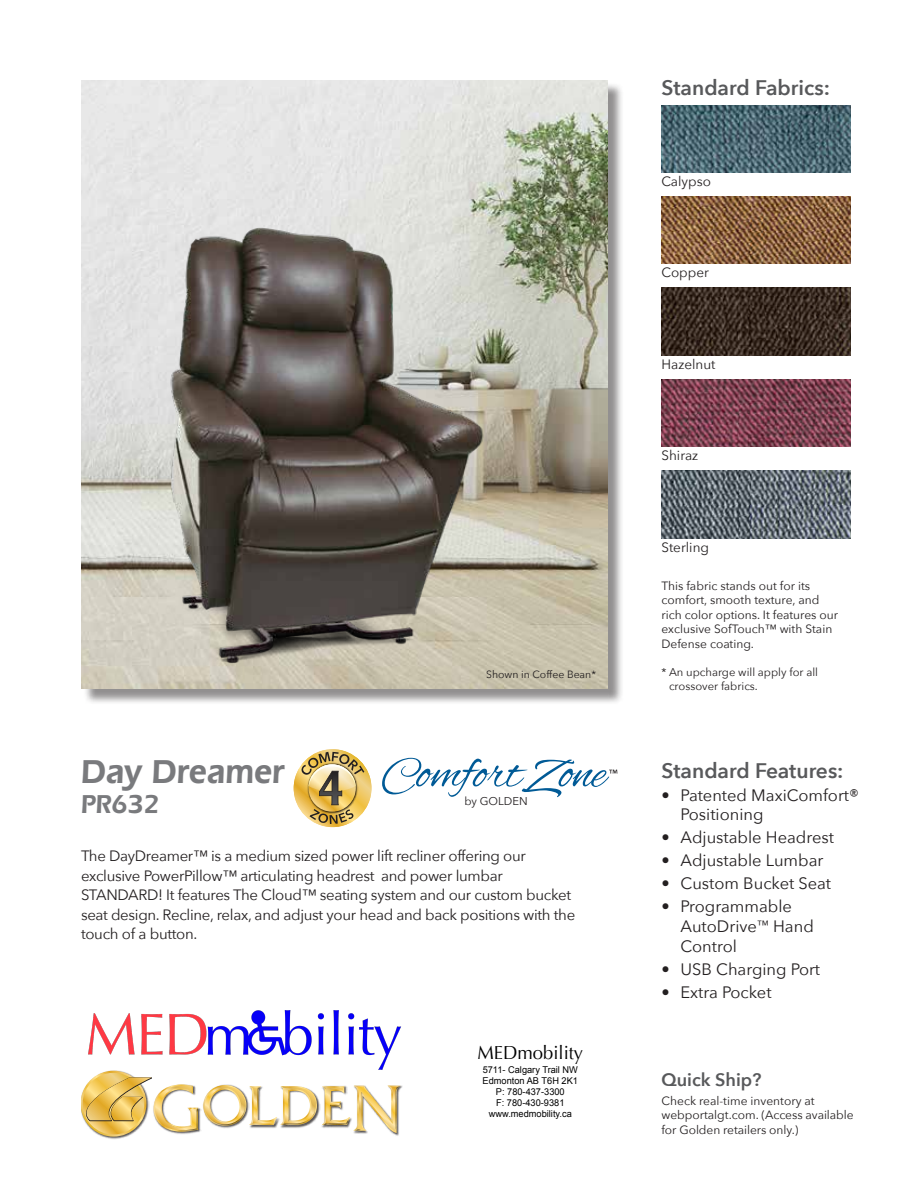
<style>
.page{position:relative;width:918px;height:1188px;background:#fff}
.page>*{position:absolute;margin:0;border:0;box-sizing:border-box;transform-origin:0 0}
.t1{font:600 34.5px "Eras IT Cby BT";color:#797a7d}
.t2{font:600 27px "Eras IT Cby BT";color:#797a7d}
.t3{font:600 21px "Avenir Next";color:#58595b}
.t4{font:18.75px "Optima";color:#000}
.t5{font:600 18px "Avenir Next";color:#58595b}
.t6{font:16.5px/19.8px "Avenir Next";color:#231f20}
.t7{font:15px/19.5px "Avenir Next";letter-spacing:-.02em;color:#231f20}
.t8{font:13.5px "Avenir Next";color:#231f20}
.t9{font:12px/14.4px "Avenir Next";color:#231f20}
.t10{font:11.25px/13.5px "Avenir Next";color:#231f20}
.t11{font:10.5px "Avenir Next";color:#231f20}
.t12{font:9.45px/10.9px "Arial";color:#000;text-align:center}
</style>
<div class="page">
<div style="left:83px;top:83px;width:541px;height:622px;background:#231f20;opacity:.5"></div>
<img style="left:81px;top:80px;width:527px;height:608px">
<svg style="left:382px;top:758px;width:235px;height:39px"></svg>
<svg style="left:294px;top:749px;width:77px;height:78px"></svg>
<svg style="left:302px;top:752px;width:62px;height:72px;background:#c8ad6c"></svg>
<img style="left:104px;top:1137px;width:21px;height:2px">
<svg style="left:81px;top:1084px;width:319px;height:53px"></svg>
<img style="left:139px;top:201px;width:366px;height:475px">
<img style="left:662px;top:105px;width:188px;height:67px">
<img style="left:662px;top:196px;width:188px;height:68px">
<img style="left:662px;top:288px;width:188px;height:67px">
<img style="left:662px;top:379px;width:188px;height:68px">
<img style="left:662px;top:471px;width:188px;height:67px">
<img style="left:87px;top:1010px;width:314px;height:74px">
<p class="t11" style="left:486px;top:668px;width:111px">Shown in Coffee Bean*</p>
<h1 class="t1" style="left:81px;top:751px;width:205px">Day Dreamer</h1>
<h2 class="t2" style="left:81px;top:788px;width:80px">PR632</h2>
<p class="t7" style="left:81px;top:847px;width:496px">The DayDreamer™ is a medium sized power lift recliner offering our exclusive PowerPillow™ articulating headrest and power lumbar STANDARD! It features The Cloud™ seating system and our custom bucket seat design. Recline, relax, and adjust your head and back positions with the touch of a button.</p>
<p class="t10" style="left:464px;top:795px;width:65px">by GOLDEN</p>
<p class="t4" style="left:477px;top:1041px;width:107px">MEDmobility</p>
<p class="t12" style="left:483px;top:1064px;width:97px">5711- Calgary Trail NW<br>Edmonton AB T6H 2K1<br>P: 780-437-3300<br>F: 780-430-9381 www.medmobility.ca</p>
<h3 class="t3" style="left:662px;top:74px;width:170px">Standard Fabrics:</h3>
<p class="t8" style="left:662px;top:172px;width:51px">Calypso</p>
<p class="t8" style="left:662px;top:264px;width:49px">Copper</p>
<p class="t8" style="left:662px;top:355px;width:55px">Hazelnut</p>
<p class="t8" style="left:662px;top:447px;width:38px">Shiraz</p>
<p class="t8" style="left:662px;top:538px;width:49px">Sterling</p>
<p class="t9" style="left:662px;top:579px;width:178px">This fabric stands out for its comfort, smooth texture, and rich color options. It features our exclusive SofTouch™ with Stain<br>Defense coating.</p>
<p class="t10" style="left:669px;top:666px;width:151px;text-indent:-8px">* An upcharge will apply for all crossover fabrics.</p>
<h3 class="t3" style="left:662px;top:757px;width:184px">Standard Features:</h3>
<p class="t6" style="left:680px;top:785px;width:180px;text-indent:-19px">• Patented MaxiComfort®<br>Positioning</p>
<p class="t6" style="left:662px;top:828px;width:174px">• Adjustable Headrest</p>
<p class="t6" style="left:662px;top:851px;width:163px">• Adjustable Lumbar</p>
<p class="t6" style="left:662px;top:874px;width:171px">• Custom Bucket Seat</p>
<p class="t6" style="left:680px;top:897px;width:135px;text-indent:-19px">• Programmable<br>AutoDrive<sup>™</sup> Hand<br>Control</p>
<p class="t6" style="left:662px;top:960px;width:160px">• USB Charging Port</p>
<p class="t6" style="left:662px;top:983px;width:112px">• Extra Pocket</p>
<p class="t5" style="left:662px;top:1068px;width:102px">Quick Ship?</p>
<p class="t9" style="left:662px;top:1094px;width:194px">Check real-time inventory at webportalgt.com. (Access available for Golden retailers only.)</p>
</div>
